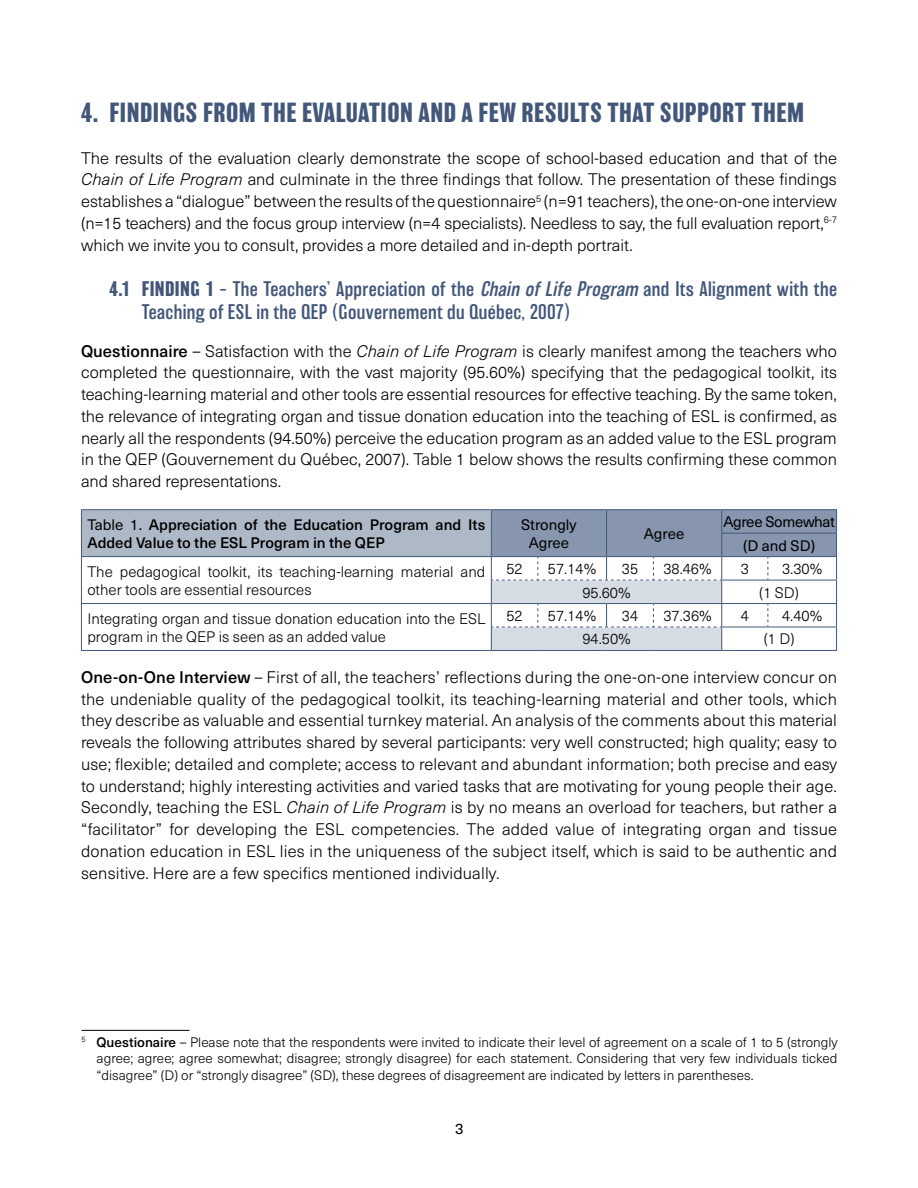
<style>
.page{position:relative;width:918px;height:1188px;background:#fff}
.page>*{position:absolute;margin:0;border:0;box-sizing:border-box;transform-origin:0 0}
.t1{font:700 25.5px "Balboa";letter-spacing:.02em;color:#42577a}
.t2{font:300 19.5px/22.5px "Balboa";letter-spacing:.02em;color:#42577a}
.t3{font:300 16.5px/21.8px "Neue Haas Unica W1 G";color:#000;text-align:justify}
.t4{font:300 15px/18px "Neue Haas Unica W1 G";color:#000}
.t5{font:500 15px/18px "Neue Haas Unica W1 G";color:#000}
.t6{font:15px/18px "Neue Haas Unica W1 G";letter-spacing:-.005em;color:#000;text-align:center}
.t7{font:300 13.5px/16.5px "Neue Haas Unica W1 G";color:#000;text-align:justify}
.s1{font-style:italic}
.s2{font-weight:700}
.s3{font-weight:500}
.s4{font-weight:400}
</style>
<div class="page">
<div style="left:81px;top:510px;width:410px;height:47px;background:#aeb9c8"></div>
<hr style="left:81px;top:509px;width:410px;height:1px;background:#42577a">
<hr style="left:491px;top:509px;width:47px;height:1px;background:#42577a">
<hr style="left:538px;top:509px;width:69px;height:1px;background:#42577a">
<hr style="left:607px;top:509px;width:46px;height:1px;background:#42577a">
<hr style="left:653px;top:509px;width:69px;height:1px;background:#42577a">
<hr style="left:722px;top:509px;width:46px;height:1px;background:#42577a">
<hr style="left:768px;top:509px;width:69px;height:1px;background:#42577a">
<hr style="left:81px;top:556px;width:410px;height:1px;background:#42577a">
<hr style="left:81px;top:603px;width:410px;height:1px;background:#42577a">
<svg style="left:81px;top:510px;width:1px;height:140px"></svg>
<hr style="left:81px;top:650px;width:410px;height:1px;background:#42577a">
<hr style="left:491px;top:650px;width:47px;height:1px;background:#42577a">
<hr style="left:538px;top:650px;width:69px;height:1px;background:#42577a">
<hr style="left:607px;top:650px;width:46px;height:1px;background:#42577a">
<hr style="left:653px;top:650px;width:69px;height:1px;background:#42577a">
<hr style="left:722px;top:650px;width:46px;height:1px;background:#42577a">
<hr style="left:768px;top:650px;width:69px;height:1px;background:#42577a">
<svg style="left:491px;top:510px;width:346px;height:140px"></svg>
<hr style="left:82px;top:1030px;width:108px;height:1px;background:#000">
<h1 class="t1" style="left:81px;top:98px;width:725px">4. FINDINGS FROM THE EVALUATION AND A FEW RESULTS THAT SUPPORT THEM</h1>
<p class="t3" style="left:81px;top:146px;width:758px">The results of the evaluation clearly demonstrate the scope of school-based education and that of the <span class="s1">Chain of Life Program</span> and culminate in the three findings that follow. The presentation of these findings establishes a “dialogue” between the results of the questionnaire<sup>5</sup> (n=91 teachers), the one-on-one interview (n=15 teachers) and the focus group interview (n=4 specialists). Needless to say, the full evaluation report,<sup>6-7 </sup>which we invite you to consult, provides a more detailed and in-depth portrait.</p>
<p class="t2" style="left:142px;top:278px;width:697px;text-indent:-32px"><span class="s2">4.1 FINDING 1</span> – The Teachers’ Appreciation of the <span class="s1">Chain of Life Program</span> and Its Alignment with the<br>Teaching of ESL in the QEP (Gouvernement du Québec, 2007)</p>
<p class="t3" style="left:81px;top:339px;width:758px"><span class="s3">Questionnaire</span> – Satisfaction with the <span class="s1">Chain of Life Program</span> is clearly manifest among the teachers who completed the questionnaire, with the vast majority (95.60%) specifying that the pedagogical toolkit, its teaching-learning material and other tools are essential resources for effective teaching. By the same token, the relevance of integrating organ and tissue donation education into the teaching of ESL is confirmed, as nearly all the respondents (94.50%) perceive the education program as an added value to the ESL program in the QEP (Gouvernement du Québec, 2007). Table 1 below shows the results confirming these common and shared representations.</p>
<p class="t5" style="left:87px;top:515px;width:399px"><span class="s4">Table 1.</span> Appreciation of the Education Program and Its<br>Added Value to the ESL Program in the QEP</p>
<p class="t6" style="left:521px;top:515px;width:57px">Strongly<br>Agree</p>
<p class="t6" style="left:644px;top:524px;width:42px">Agree</p>
<p class="t6" style="left:723px;top:509px;width:113px;line-height:23.4px">Agree Somewhat (D and SD)</p>
<p class="t4" style="left:87px;top:562px;width:399px">The pedagogical toolkit, its teaching-learning material and other tools are essential resources</p>
<p class="t4" style="left:506px;top:559px;width:18px">52</p>
<p class="t4" style="left:548px;top:559px;width:50px">57.14%</p>
<p class="t4" style="left:622px;top:559px;width:18px">35</p>
<p class="t4" style="left:663px;top:559px;width:50px">38.46%</p>
<p class="t4" style="left:741px;top:559px;width:10px">3</p>
<p class="t4" style="left:782px;top:559px;width:42px">3.30%</p>
<p class="t4" style="left:582px;top:582px;width:50px">95.60%</p>
<p class="t4" style="left:759px;top:582px;width:41px">(1 SD)</p>
<p class="t4" style="left:87px;top:609px;width:399px">Integrating organ and tissue donation education into the ESL program in the QEP is seen as an added value</p>
<p class="t4" style="left:506px;top:606px;width:18px">52</p>
<p class="t4" style="left:548px;top:606px;width:50px">57.14%</p>
<p class="t4" style="left:622px;top:606px;width:18px">34</p>
<p class="t4" style="left:663px;top:606px;width:50px">37.36%</p>
<p class="t4" style="left:741px;top:606px;width:10px">4</p>
<p class="t4" style="left:782px;top:606px;width:42px">4.40%</p>
<p class="t4" style="left:582px;top:629px;width:50px">94.50%</p>
<p class="t4" style="left:764px;top:629px;width:32px">(1 D)</p>
<p class="t3" style="left:81px;top:665px;width:758px"><span class="s3">One-on-One Interview</span> – First of all, the teachers’ reflections during the one-on-one interview concur on the undeniable quality of the pedagogical toolkit, its teaching-learning material and other tools, which they describe as valuable and essential turnkey material. An analysis of the comments about this material reveals the following attributes shared by several participants: very well constructed; high quality; easy to use; flexible; detailed and complete; access to relevant and abundant information; both precise and easy to understand; highly interesting activities and varied tasks that are motivating for young people their age.<br>Secondly, teaching the ESL <span class="s1">Chain of Life Program</span> is by no means an overload for teachers, but rather a “facilitator” for developing the ESL competencies. The added value of integrating organ and tissue donation education in ESL lies in the uniqueness of the subject itself, which is said to be authentic and sensitive. Here are a few specifics mentioned individually.</p>
<p class="t7" style="left:97px;top:1033px;width:742px;text-indent:-15px"><sup>5</sup> <span class="s3">Questionaire</span> – Please note that the respondents were invited to indicate their level of agreement on a scale of 1 to 5 (strongly agree; agree; agree somewhat; disagree; strongly disagree) for each statement. Considering that very few individuals ticked “disagree” (D) or “strongly disagree” (SD), these degrees of disagreement are indicated by letters in parentheses.</p>
<p class="t6" style="left:455px;top:1119px;width:10px">3</p>
</div>
